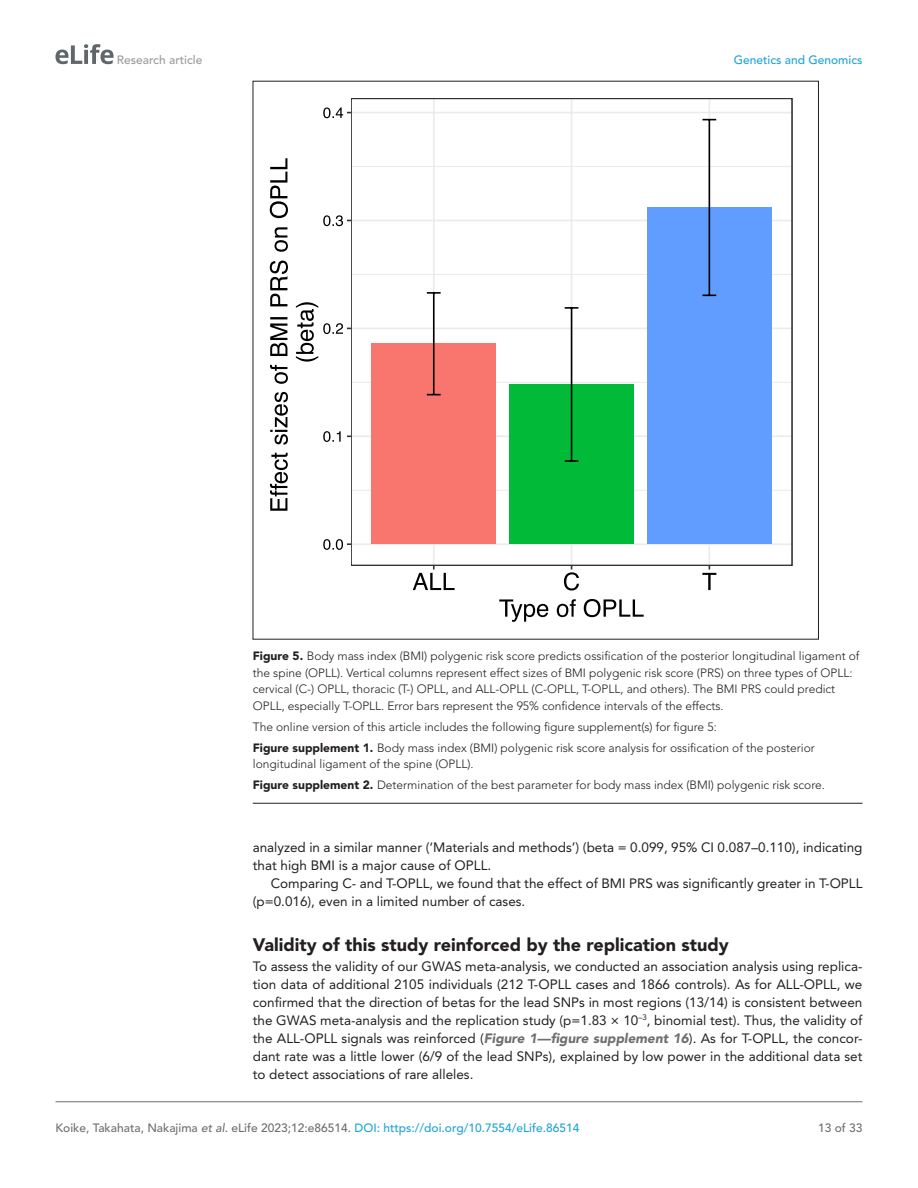
<style>
.page{position:relative;width:918px;height:1188px;background:#fff}
.page>*{position:absolute;margin:0;border:0;box-sizing:border-box;transform-origin:0 0}
.t1{font:900 18px "Avenir LT Std";color:#231f20}
.t2{font:13.5px/18.1px "Avenir LT Std";color:#231f20}
.t3{font:300 12px/16.5px "Avenir LT Std";color:#231f20}
.t4{font:500 12px "Avenir LT Std";color:#6e6e70}
.t5{font:500 12px "Avenir LT Std";color:#1ea4d7}
.t6{font:500 12px "Avenir LT Std";color:#9a9a9a}
.s1{font-weight:900}
.s2{font-weight:900;font-style:italic;color:#6e6e70}
.s3{font-style:italic}
.s4{color:#1ea4d7}
</style>
<div class="page">
<svg style="left:55px;top:44px;width:59px;height:20px"></svg>
<hr style="left:56px;top:1101px;width:806px;height:1px;background:#6e6e70">
<hr style="left:253px;top:803px;width:610px;height:1px;background:#231f20">
<hr style="left:351px;top:490px;width:441px;height:1px;background:#ebebeb">
<hr style="left:351px;top:382px;width:441px;height:1px;background:#ebebeb">
<hr style="left:351px;top:274px;width:441px;height:1px;background:#ebebeb">
<hr style="left:351px;top:166px;width:441px;height:1px;background:#ebebeb">
<hr style="left:351px;top:543px;width:441px;height:2px;background:#ebebeb">
<hr style="left:351px;top:435px;width:441px;height:2px;background:#ebebeb">
<hr style="left:351px;top:328px;width:441px;height:1px;background:#ebebeb">
<hr style="left:351px;top:220px;width:441px;height:1px;background:#ebebeb">
<hr style="left:351px;top:112px;width:441px;height:1px;background:#ebebeb">
<hr style="left:433px;top:98px;width:2px;height:467px;background:#ebebeb">
<hr style="left:571px;top:98px;width:1px;height:467px;background:#ebebeb">
<hr style="left:709px;top:98px;width:1px;height:467px;background:#ebebeb">
<div style="left:372px;top:344px;width:124px;height:200px;background:#f8766d"></div>
<div style="left:510px;top:384px;width:124px;height:160px;background:#00ba38"></div>
<div style="left:647px;top:207px;width:124px;height:337px;background:#619cff"></div>
<svg style="left:427px;top:292px;width:14px;height:2px"></svg>
<hr style="left:433px;top:293px;width:2px;height:102px;background:#000">
<svg style="left:427px;top:394px;width:14px;height:1px"></svg>
<svg style="left:565px;top:307px;width:13px;height:2px"></svg>
<hr style="left:571px;top:308px;width:1px;height:153px;background:#000">
<svg style="left:565px;top:460px;width:13px;height:2px"></svg>
<svg style="left:702px;top:119px;width:14px;height:1px"></svg>
<hr style="left:709px;top:120px;width:1px;height:175px;background:#000">
<svg style="left:702px;top:295px;width:14px;height:1px"></svg>
<div style="left:351px;top:98px;width:441px;height:467px;border:2px solid #333"></div>
<svg style="left:323px;top:431px;width:18px;height:11px"></svg>
<svg style="left:323px;top:539px;width:28px;height:11px"></svg>
<svg style="left:323px;top:215px;width:28px;height:11px"></svg>
<svg style="left:323px;top:107px;width:28px;height:11px"></svg>
<svg style="left:413px;top:565px;width:42px;height:25px"></svg>
<svg style="left:564px;top:565px;width:15px;height:26px"></svg>
<svg style="left:702px;top:565px;width:14px;height:25px"></svg>
<svg style="left:499px;top:599px;width:145px;height:23px"></svg>
<svg style="left:270px;top:158px;width:18px;height:353px"></svg>
<svg style="left:296px;top:302px;width:55px;height:60px"></svg>
<p class="t6" style="left:117px;top:53px;width:87px">Research article</p>
<p class="t5" style="left:734px;top:53px;width:130px">Genetics and Genomics</p>
<p class="t3" style="left:253px;top:648px;width:608px"><span class="s1">Figure 5.</span> Body mass index (BMI) polygenic risk score predicts ossification of the posterior longitudinal ligament of the spine (OPLL). Vertical columns represent effect sizes of BMI polygenic risk score (PRS) on three types of OPLL: cervical (C-) OPLL, thoracic (T-) OPLL, and ALL-OPLL (C-OPLL, T-OPLL, and others). The BMI PRS could predict OPLL, especially T-OPLL. Error bars represent the 95% confidence intervals of the effects.</p>
<p class="t3" style="left:253px;top:716px;width:564px;line-height:21px">The online version of this article includes the following figure supplement(s) for figure 5:<br><span class="s1">Figure supplement 1.</span> Body mass index (BMI) polygenic risk score analysis for ossification of the posterior</p>
<p class="t3" style="left:253px;top:754px;width:574px;line-height:21px">longitudinal ligament of the spine (OPLL).<br><span class="s1">Figure supplement 2.</span> Determination of the best parameter for body mass index (BMI) polygenic risk score.</p>
<p class="t2" style="left:253px;top:838px;width:611px">analyzed in a similar manner (‘Materials and methods’) (beta = 0.099, 95% CI 0.087–0.110), indicating that high BMI is a major cause of OPLL.</p>
<p class="t2" style="left:253px;top:874px;width:611px;text-indent:18px">Comparing C- and T-OPLL, we found that the effect of BMI PRS was significantly greater in T-OPLL (p=0.016), even in a limited number of cases.</p>
<h1 class="t1" style="left:253px;top:934px;width:478px">Validity of this study reinforced by the replication study</h1>
<p class="t2" style="left:253px;top:957px;width:611px;text-align:justify">To assess the validity of our GWAS meta-analysis, we conducted an association analysis using replica&shy;tion data of additional 2105 individuals (212 T-OPLL cases and 1866 controls). As for ALL-OPLL, we confirmed that the direction of betas for the lead SNPs in most regions (13/14) is consistent between the GWAS meta-analysis and the replication study (p=1.83 × 10<sup>–3</sup>, binomial test). Thus, the validity of the ALL-OPLL signals was reinforced (<span class="s2">Figure 1—figure supplement 16</span>). As for T-OPLL, the concor&shy;dant rate was a little lower (6/9 of the lead SNPs), explained by low power in the additional data set to detect associations of rare alleles.</p>
<p class="t4" style="left:56px;top:1121px;width:526px">Koike, Takahata, Nakajima <span class="s3">et al</span>. eLife 2023;12:e86514. <span class="s4">DOI: https://doi.org/10.7554/eLife.86514</span></p>
<p class="t4" style="left:818px;top:1121px;width:46px">13 of 33</p>
</div>
